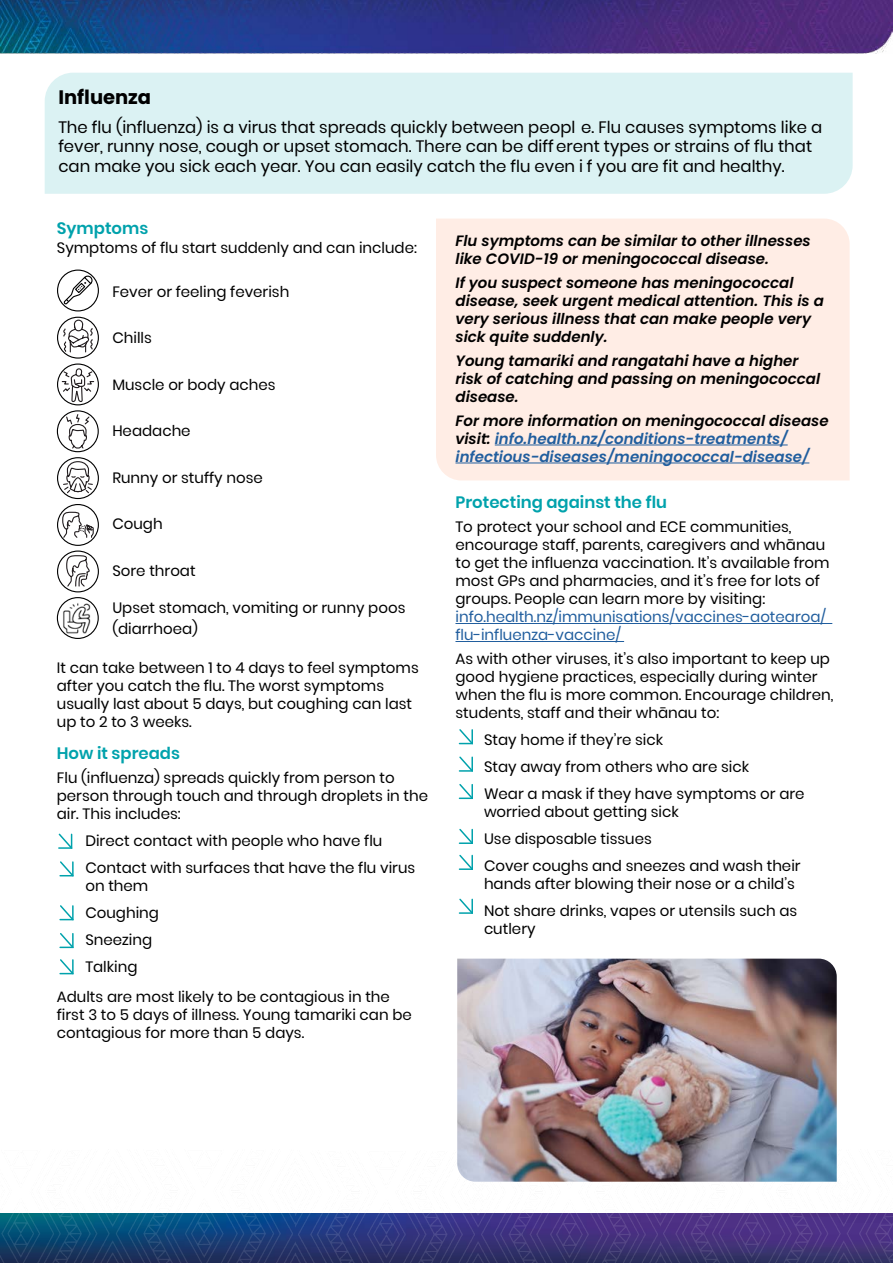
<style>
.page{position:relative;width:893px;height:1263px;background:#fff}
.page>*{position:absolute;margin:0;border:0;box-sizing:border-box;transform-origin:0 0}
.t1{font:700 19.5px "Poppins";color:#000}
.t2{font:16.5px/19.5px "Poppins";color:#000}
.t3{font:600 16.5px "Poppins";color:#00a2ac}
.t4{font:15px/18px "Poppins";color:#000}
.t5{font:italic 600 15px/18px "Poppins";color:#000}
.t6{font:italic 600 15px/18px "Poppins";color:#215e9e}
.t7{font:15px/18px "Poppins";color:#215e9e}
.s1{color:#000}
</style>
<div class="page">
<div style="left:436px;top:219px;width:414px;height:261px;background:#ffede5"></div>
<img style="left:0;top:0;width:893px;height:54px">
<img style="left:0;top:1213px;width:893px;height:50px">
<hr style="left:495px;top:445px;width:293px;height:1px;background:#215e9e">
<hr style="left:455px;top:463px;width:354px;height:1px;background:#215e9e">
<hr style="left:455px;top:623px;width:377px;height:1px;background:#215e9e">
<hr style="left:455px;top:641px;width:169px;height:1px;background:#215e9e">
<div style="left:45px;top:73px;width:808px;height:121px;background:#dbf2f3"></div>
<div style="left:57px;top:270px;width:42px;height:41px;border:1px solid #000;border-radius:50%"></div>
<img style="left:57px;top:598px;width:41px;height:40px;border-radius:20px">
<div style="left:57px;top:597px;width:42px;height:42px;border:1px solid #000;border-radius:50%"></div>
<div style="left:57px;top:410px;width:42px;height:42px;border:1px solid #000;border-radius:50%"></div>
<div style="left:57px;top:457px;width:42px;height:42px;border:1px solid #000;border-radius:50%"></div>
<div style="left:57px;top:550px;width:42px;height:42px;border:1px solid #000;border-radius:50%"></div>
<svg style="left:66px;top:555px;width:24px;height:33px"></svg>
<div style="left:57px;top:363px;width:42px;height:42px;border:1px solid #000;border-radius:50%"></div>
<svg style="left:61px;top:368px;width:34px;height:130px"></svg>
<div style="left:57px;top:317px;width:42px;height:42px;border:1px solid #000;border-radius:50%"></div>
<svg style="left:63px;top:274px;width:30px;height:79px"></svg>
<div style="left:57px;top:504px;width:42px;height:42px;border:1px solid #000;border-radius:50%"></div>
<svg style="left:62px;top:511px;width:32px;height:31px"></svg>
<img style="left:457px;top:959px;width:380px;height:223px">
<svg style="left:58px;top:833px;width:15px;height:16px"></svg>
<svg style="left:59px;top:861px;width:15px;height:16px"></svg>
<svg style="left:59px;top:905px;width:15px;height:16px"></svg>
<svg style="left:59px;top:933px;width:15px;height:16px"></svg>
<svg style="left:59px;top:959px;width:15px;height:16px"></svg>
<svg style="left:458px;top:729px;width:15px;height:16px"></svg>
<svg style="left:458px;top:756px;width:15px;height:16px"></svg>
<svg style="left:458px;top:854px;width:15px;height:16px"></svg>
<svg style="left:458px;top:784px;width:15px;height:16px"></svg>
<svg style="left:458px;top:828px;width:15px;height:16px"></svg>
<svg style="left:458px;top:898px;width:15px;height:16px"></svg>
<h1 class="t1" style="left:58px;top:86px;width:94px">Influenza</h1>
<p class="t2" style="left:58px;top:117px;width:765px">The flu (influenza) is a virus that spreads quickly between peopl e. Flu causes symptoms like a fever, runny nose, cough or upset stomach. There can be diff erent types or strains of flu that can make you sick each year. You can easily catch the flu even i f you are fit and healthy.</p>
<p class="t3" style="left:57px;top:219px;width:93px">Symptoms</p>
<p class="t4" style="left:57px;top:239px;width:362px">Symptoms of flu start suddenly and can include:</p>
<p class="t4" style="left:112px;top:283px;width:178px">Fever or feeling feverish</p>
<p class="t4" style="left:112px;top:329px;width:41px">Chills</p>
<p class="t4" style="left:112px;top:376px;width:165px">Muscle or body aches</p>
<p class="t4" style="left:112px;top:422px;width:80px">Headache</p>
<p class="t4" style="left:112px;top:469px;width:152px">Runny or stuffy nose</p>
<p class="t4" style="left:112px;top:515px;width:52px">Cough</p>
<p class="t4" style="left:112px;top:562px;width:85px">Sore throat</p>
<p class="t4" style="left:112px;top:598px;width:295px;line-height:21px">Upset stomach, vomiting or runny poos (diarrhoea)</p>
<p class="t4" style="left:57px;top:659px;width:363px">It can take between 1 to 4 days to feel symptoms after you catch the flu. The worst symptoms usually last about 5 days, but coughing can last up to 2 to 3 weeks.</p>
<p class="t3" style="left:57px;top:744px;width:125px">How it spreads</p>
<p class="t4" style="left:57px;top:769px;width:373px">Flu (influenza) spreads quickly from person to person through touch and through droplets in the air. This includes:</p>
<p class="t4" style="left:85px;top:827px;width:331px;line-height:27px">Direct contact with people who have flu<br>Contact with surfaces that have the flu virus</p>
<p class="t4" style="left:85px;top:872px;width:75px;line-height:27px">on them<br>Coughing<br>Sneezing<br>Talking</p>
<p class="t4" style="left:57px;top:988px;width:357px">Adults are most likely to be contagious in the first 3 to 5 days of illness. Young tamariki can be contagious for more than 5 days.</p>
<p class="t5" style="left:455px;top:232px;width:357px">Flu symptoms can be similar to other illnesses like COVID-19 or meningococcal disease.</p>
<p class="t5" style="left:455px;top:274px;width:370px">If you suspect someone has meningococcal disease, seek urgent medical attention. This is a very serious illness that can make people very sick quite suddenly.</p>
<p class="t5" style="left:455px;top:352px;width:366px">Young tamariki and rangatahi have a higher risk of catching and passing on meningococcal disease.</p>
<p class="t6" style="left:455px;top:412px;width:375px"><span class="s1">For more information on meningococcal disease visit:</span> info.health.nz/conditions-treatments/ infectious-diseases/meningococcal-disease/</p>
<p class="t3" style="left:455px;top:493px;width:213px">Protecting against the flu</p>
<p class="t4" style="left:455px;top:518px;width:376px">To protect your school and ECE communities, encourage staff, parents, caregivers and whānau to get the influenza vaccination. It’s available from most GPs and pharmacies, and it’s free for lots of groups. People can learn more by visiting:</p>
<p class="t7" style="left:455px;top:608px;width:372px">info.health.nz/immunisations/vaccines-aotearoa/ flu-influenza-vaccine/</p>
<p class="t4" style="left:455px;top:650px;width:379px">As with other viruses, it’s also important to keep up good hygiene practices, especially during winter when the flu is more common. Encourage children, students, staff and their whānau to:</p>
<p class="t4" style="left:484px;top:727px;width:322px;line-height:27px">Stay home if they’re sick<br>Stay away from others who are sick<br>Wear a mask if they have symptoms or are</p>
<p class="t4" style="left:484px;top:799px;width:318px;line-height:27px">worried about getting sick<br>Use disposable tissues<br>Cover coughs and sneezes and wash their</p>
<p class="t4" style="left:484px;top:871px;width:315px;line-height:27px">hands after blowing their nose or a child’s<br>Not share drinks, vapes or utensils such as</p>
<p class="t4" style="left:484px;top:920px;width:53px">cutlery</p>
</div>
